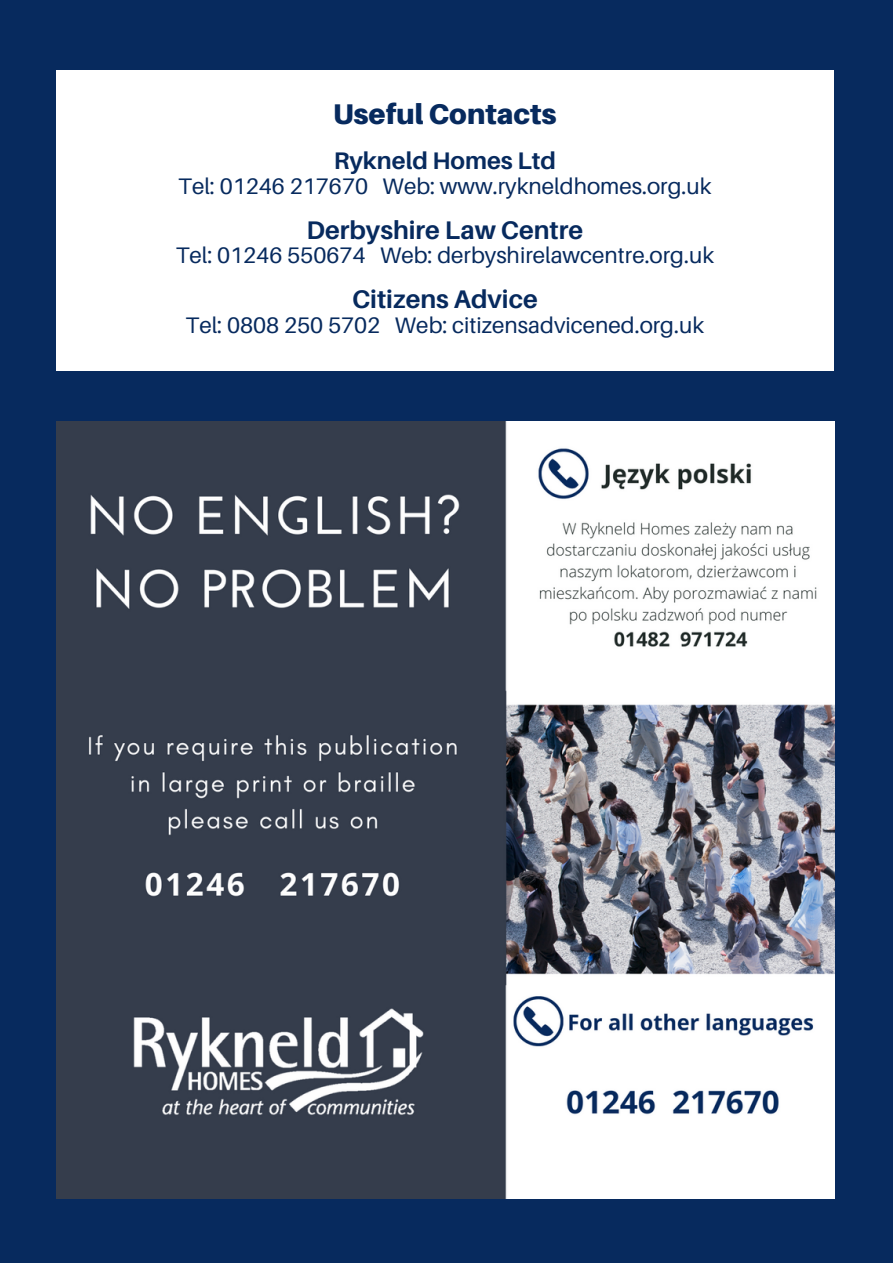
<style>
.page{position:relative;width:893px;height:1264px;background:#fff}
.page>*{position:absolute;margin:0;border:0;box-sizing:border-box;transform-origin:0 0}
.t1{font:900 28.5px "Aileron";color:#072a5e}
.t2{font:700 25.5px "Aileron";color:#072a5e}
.t3{font:700 24px "Aileron";color:#072a5e}
.t4{font:22.5px "Aileron";color:#072a5e}
</style>
<div class="page">
<div style="left:0;top:0;width:892px;height:1262px;background:#072a5e"></div>
<img style="left:57px;top:421px;width:777px;height:777px">
<div style="left:57px;top:71px;width:776px;height:300px;background:#fff"></div>
<p class="t1" style="left:333px;top:96px;width:225px">Useful Contacts</p>
<p class="t3" style="left:333px;top:146px;width:224px">Rykneld Homes Ltd</p>
<p class="t4" style="left:178px;top:172px;width:534px">Tel: 01246 217670 Web: www.rykneldhomes.org.uk</p>
<p class="t2" style="left:306px;top:214px;width:278px">Derbyshire Law Centre</p>
<p class="t4" style="left:176px;top:241px;width:540px">Tel: 01246 550674 Web: derbyshirelawcentre.org.uk</p>
<p class="t2" style="left:352px;top:283px;width:187px">Citizens Advice</p>
<p class="t4" style="left:186px;top:311px;width:520px">Tel: 0808 250 5702 Web: citizensadvicened.org.uk</p>
</div>
